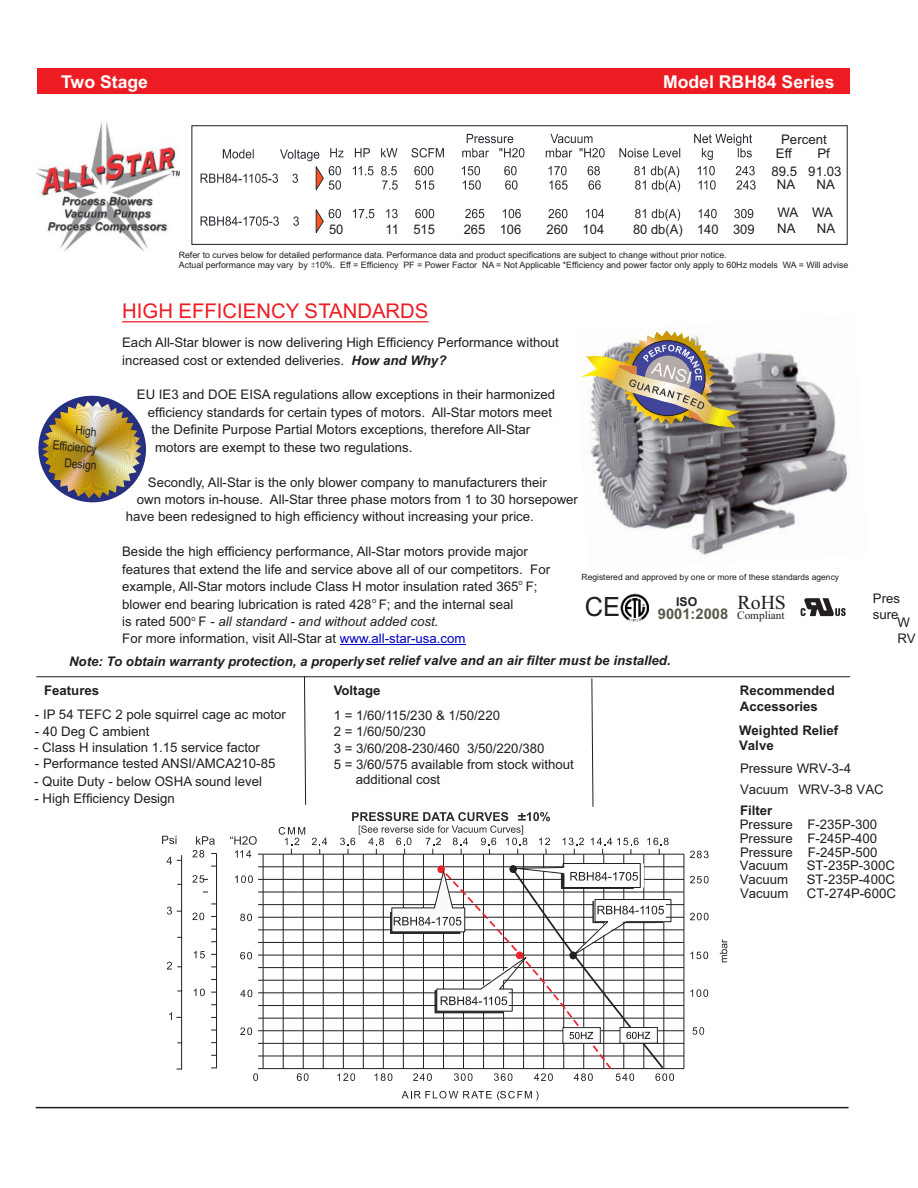
<style>
.page{position:relative;width:918px;height:1188px;background:#fff}
.page>*{position:absolute;margin:0;border:0;box-sizing:border-box;transform-origin:0 0}
.t1{font:26.55px "Arial";color:#221e1f;scale:.96 1}
.t2{font:20.25px "Arial";color:#ed1c23}
.t3{font:19.8px "Times New Roman";color:#221e1f}
.t4{font:700 17.7px "Arial";color:#fff}
.t5{font:700 14.7px "Arial";color:#58574a}
.t6{font:13.2px/17.4px "Arial";color:#221e1f}
.t7{font:italic 700 13.2px "Arial";color:#221e1f}
.t8{font:700 13.2px/15.9px "Arial";color:#221e1f}
.t9{font:12.45px/16.8px "Arial";color:#221e1f;text-align:right;scale:.83 1}
.t10{font:700 12.3px "Arial";color:#221e1f}
.t11{font:11.25px "Times New Roman";color:#221e1f}
.t12{font:8.85px/9.9px "Arial";color:#221e1f}
.t13{font:8.55px "Arial";color:#221e1f}
.t14{font:7.65px "Arial";color:#221e1f}
.s1{font-weight:700;font-style:italic}
.s2{font-style:italic}
.s3{color:#0000c4}
.s4{color:#fff}
.s5{font-weight:700}
</style>
<div class="page">
<svg style="left:311px;top:262px;width:4px;height:5px"></svg>
<img style="left:38px;top:395px;width:109px;height:108px">
<div style="left:37px;top:68px;width:813px;height:26px;background:#ed1c23"></div>
<svg style="left:801px;top:598px;width:45px;height:18px"></svg>
<img style="left:620px;top:593px;width:30px;height:29px">
<hr style="left:36px;top:1107px;width:813px;height:1px;background:#221e1f">
<hr style="left:36px;top:676px;width:814px;height:1px;background:#221e1f">
<div style="left:192px;top:126px;width:655px;height:119px;background:#fff;border:1px solid #221e1f"></div>
<svg style="left:304px;top:676px;width:2px;height:129px"></svg>
<hr style="left:340px;top:644px;width:126px;height:1px;background:#0000c4">
<img style="left:588px;top:347px;width:260px;height:208px">
<img style="left:621px;top:330px;width:94px;height:95px">
<img style="left:704px;top:406px;width:38px;height:22px">
<img style="left:612px;top:367px;width:100px;height:56px">
<img style="left:581px;top:356px;width:32px;height:26px">
<img style="left:613px;top:335px;width:97px;height:88px">
<svg style="left:201px;top:216px;width:98px;height:10px"></svg>
<svg style="left:201px;top:134px;width:555px;height:58px"></svg>
<svg style="left:315px;top:209px;width:438px;height:24px"></svg>
<img style="left:36px;top:122px;width:144px;height:130px">
<svg style="left:162px;top:836px;width:14px;height:8px"></svg>
<svg style="left:167px;top:855px;width:15px;height:215px"></svg>
<svg style="left:402px;top:1091px;width:136px;height:10px"></svg>
<svg style="left:720px;top:939px;width:7px;height:23px"></svg>
<svg style="left:692px;top:1027px;width:12px;height:8px"></svg>
<svg style="left:690px;top:989px;width:18px;height:8px"></svg>
<svg style="left:690px;top:952px;width:18px;height:7px"></svg>
<svg style="left:690px;top:851px;width:19px;height:7px"></svg>
<svg style="left:690px;top:913px;width:19px;height:7px"></svg>
<svg style="left:690px;top:876px;width:19px;height:7px"></svg>
<hr style="left:263px;top:1068px;width:421px;height:1px;background:#231f20">
<hr style="left:263px;top:1056px;width:421px;height:1px;background:#231f20">
<hr style="left:263px;top:1043px;width:421px;height:1px;background:#231f20">
<hr style="left:263px;top:1031px;width:421px;height:1px;background:#231f20">
<hr style="left:263px;top:1018px;width:421px;height:1px;background:#231f20">
<hr style="left:263px;top:1005px;width:421px;height:1px;background:#231f20">
<hr style="left:263px;top:993px;width:421px;height:1px;background:#231f20">
<hr style="left:263px;top:980px;width:421px;height:1px;background:#231f20">
<hr style="left:263px;top:967px;width:421px;height:1px;background:#231f20">
<hr style="left:263px;top:955px;width:421px;height:1px;background:#231f20">
<hr style="left:263px;top:942px;width:421px;height:1px;background:#231f20">
<hr style="left:263px;top:930px;width:421px;height:1px;background:#231f20">
<hr style="left:263px;top:917px;width:421px;height:1px;background:#231f20">
<hr style="left:263px;top:904px;width:421px;height:1px;background:#231f20">
<hr style="left:263px;top:854px;width:421px;height:1px;background:#231f20">
<hr style="left:263px;top:867px;width:421px;height:1px;background:#231f20">
<hr style="left:263px;top:879px;width:421px;height:1px;background:#231f20">
<hr style="left:263px;top:892px;width:421px;height:1px;background:#231f20">
<svg style="left:683px;top:854px;width:1px;height:214px"></svg>
<svg style="left:279px;top:827px;width:48px;height:254px"></svg>
<svg style="left:230px;top:836px;width:34px;height:245px"></svg>
<svg style="left:192px;top:836px;width:25px;height:233px"></svg>
<svg style="left:337px;top:678px;width:337px;height:403px"></svg>
<hr style="left:122px;top:322px;width:307px;height:1px;background:#ed1c23">
<h3 class="t4" style="left:61px;top:70px;width:88px">Two Stage</h3>
<h3 class="t4" style="left:663px;top:70px;width:173px">Model RBH84 Series</h3>
<p class="t6" style="left:329px;top:220px;width:16px">50</p>
<p class="t6" style="left:386px;top:220px;width:51px">11 515</p>
<p class="t6" style="left:464px;top:220px;width:59px">265 106</p>
<p class="t6" style="left:547px;top:220px;width:59px">260 104</p>
<p class="t6" style="left:633px;top:220px;width:123px">80 db(A) 140 309</p>
<p class="t6" style="left:776px;top:132px;width:52px;line-height:14.7px;text-indent:5px">Percent<br>Eff</p>
<p class="t6" style="left:772px;top:145px;width:71px;text-indent:46px">Pf<br>89.5 91.03</p>
<p class="t6" style="left:777px;top:176px;width:20px">NA</p>
<p class="t6" style="left:777px;top:171px;width:59px;line-height:27.5px;text-align:right">NA<br>WA WA</p>
<p class="t6" style="left:777px;top:219px;width:20px">NA</p>
<p class="t6" style="left:817px;top:219px;width:20px">NA</p>
<p class="t12" style="left:179px;top:250px;width:671px">Refer to curves below for detailed performance data. Performance data and product specifications are subject to change without prior notice.<br>Actual performance may vary by 10%. Eff = Efficiency PF = Power Factor NA = Not Applicable *Efficiency and power factor only apply to 60Hz models WA = Will advise</p>
<p class="t9" style="left:55px;top:420px;width:56px;rotate:5deg">High<br>Effi ciency<br>Design</p>
<h2 class="t2" style="left:122px;top:297px;width:308px">HIGH EFFICIENCY STANDARDS</h2>
<p class="t6" style="left:122px;top:334px;width:438px">Each All-Star blower is now delivering High Efficiency Performance without increased cost or extended deliveries. <span class="s1">How and Why?</span></p>
<p class="t6" style="left:137px;top:386px;width:420px">EU IE3 and DOE EISA regulations allow exceptions in their harmonized</p>
<p class="t6" style="left:148px;top:403px;width:406px">efficiency standards for certain types of motors. All-Star motors meet</p>
<p class="t6" style="left:152px;top:421px;width:380px">the Definite Purpose Partial Motors exceptions, therefore All-Star</p>
<p class="t6" style="left:155px;top:438px;width:259px">motors are exempt to these two regulations.</p>
<p class="t6" style="left:148px;top:473px;width:401px">Secondly, All-Star is the only blower company to manufacturers their</p>
<p class="t6" style="left:137px;top:491px;width:443px">own motors in-house. All-Star three phase motors from 1 to 30 horsepower</p>
<p class="t6" style="left:126px;top:508px;width:410px">have been redesigned to high efficiency without increasing your price.</p>
<p class="t6" style="left:122px;top:543px;width:429px">Beside the high efficiency performance, All-Star motors provide major features that extend the life and service above all of our competitors. For example, All-Star motors include Class H motor insulation rated 365 F; blower end bearing lubrication is rated 428 F; and the internal seal<br>is rated 500 F - <span class="s2">all standard - and without added cost.<br></span>For more information, visit All-Star at <span class="s3">www.all-star-usa.com</span></p>
<p class="t13" style="left:582px;top:571px;width:259px">Registered and approved by one or more of these standards agency</p>
<p class="t10" style="left:676px;top:593px;width:23px">ISO</p>
<p class="t5" style="left:658px;top:603px;width:72px">9001:2008</p>
<p class="t14" style="left:519px;top:577px;width:6px">o</p>
<h3 class="t3" style="left:738px;top:589px;width:50px">RoHS</h3>
<h1 class="t1" style="left:585px;top:589px;width:38px">CE</h1>
<p class="t14" style="left:372px;top:595px;width:6px">o</p>
<p class="t11" style="left:737px;top:607px;width:49px">Compliant</p>
<p class="t14" style="left:192px;top:613px;width:6px">o</p>
<p class="t6" style="left:873px;top:591px;width:29px;line-height:15.9px">Pres sure</p>
<p class="t6" style="left:897px;top:614px;width:20px;line-height:15.9px">W<br>RV</p>
<p class="t7" style="left:69px;top:652px;width:603px">Note: To obtain warranty protection, a properlyset relief valve and an air filter must be installed.</p>
<p class="t8" style="left:334px;top:683px;width:48px">Voltage</p>
<p class="t6" style="left:334px;top:707px;width:212px;line-height:16.4px">1 = 1/60/115/230 &amp; 1/50/220<br>2 = 1/60/50/230<br>3 = 3/60/208-230/460 3/50/220/380</p>
<p class="t8" style="left:44px;top:682px;width:57px">Features</p>
<p class="t6" style="left:35px;top:722px;width:116px">- 40 Deg C ambient</p>
<p class="t6" style="left:34px;top:739px;width:227px">- Class H insulation 1.15 service factor</p>
<p class="t6" style="left:35px;top:755px;width:242px">- Performance tested ANSI/AMCA210-85</p>
<p class="t6" style="left:34px;top:772px;width:229px">- Quite Duty - below OSHA sound level</p>
<p class="t6" style="left:35px;top:790px;width:142px">- High Efficiency Design</p>
<p class="t6" style="left:35px;top:706px;width:253px">- IP 54 TEFC 2 pole squirrel cage ac motor</p>
<p class="t6" style="left:356px;top:757px;width:220px;line-height:14.9px;text-indent:-22px">5 = 3/60/575 available from stock without additional cost</p>
<p class="t8" style="left:740px;top:682px;width:96px">Recommended<br>Accessories</p>
<p class="t8" style="left:739px;top:723px;width:101px;line-height:15.1px">Weighted Relief<br>Valve</p>
<p class="t6" style="left:740px;top:757px;width:145px;line-height:21.3px">Pressure WRV-3-4<br>Vacuum <span class="s4">^</span>WRV-3-8 VAC<br><span class="s5">Filter</span></p>
<p class="t6" style="left:740px;top:818px;width:139px;line-height:13.6px;text-align:justify">Pressure F-235P-300<br>Pressure F-245P-400<br>Pressure F-245P-500<br>Vacuum</p>
<p class="t6" style="left:807px;top:857px;width:90px">ST-235P-300C</p>
<p class="t6" style="left:740px;top:871px;width:50px">Vacuum</p>
<p class="t6" style="left:807px;top:871px;width:90px">ST-235P-400C</p>
<p class="t6" style="left:740px;top:885px;width:50px">Vacuum</p>
<p class="t6" style="left:807px;top:885px;width:90px">CT-274P-600C</p>
</div>
